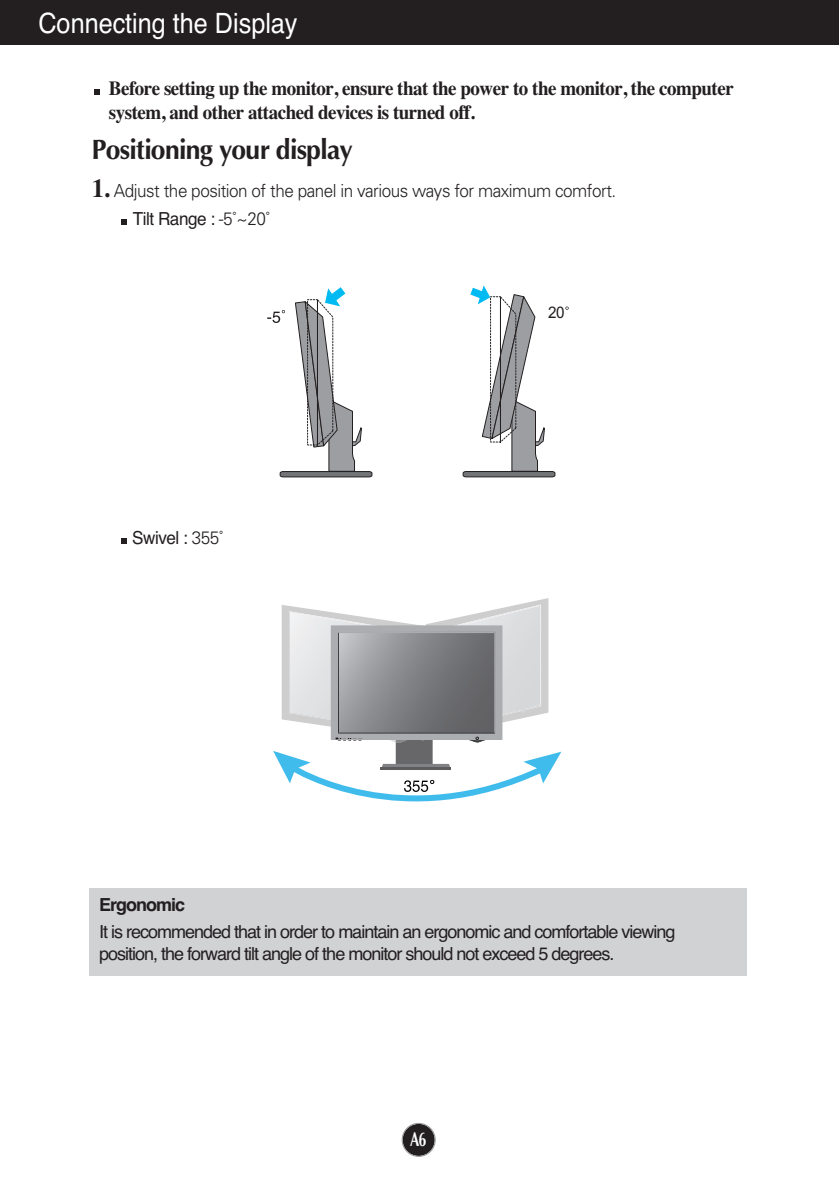
<style>
.page{position:relative;width:839px;height:1189px;background:#fff}
.page>*{position:absolute;margin:0;border:0;box-sizing:border-box;transform-origin:0 0}
.t1{font:700 28px "Optima";letter-spacing:-.03em;color:#231f20;scale:.95 1}
.t2{font:28px "Helvetica";color:#fff;scale:.9 1}
.t3{font:700 20px/24px "Times";letter-spacing:-.025em;color:#231f20;scale:.95 1}
.t4{font:700 20px "Optima";color:#fff;scale:.7 1}
.t5{font:18px/22px "Helvetica";letter-spacing:-.055em;color:#231f20}
.t6{font:300 18px "Univers";letter-spacing:-.03em;color:#231f20;scale:.95 1}
.t7{font:18px "Helvetica";letter-spacing:-.03em;color:#231f20;scale:.95 1}
.t8{font:18px "Helvetica";letter-spacing:-.055em;color:#231f20;scale:.95 1}
.t9{font:700 18px "Helvetica";letter-spacing:-.055em;color:#231f20}
.t10{font:16px "Arial";color:#231f20;scale:.95 1}
.s1{font-family:"Times";font-weight:700;font-size:26px}
.s2{font-family:"Univers";font-weight:300}
</style>
<div class="page">
<div style="left:402px;top:1124px;width:32px;height:32px;background:#231f20;border-radius:50%"></div>
<div style="left:402px;top:1123px;width:34px;height:34px;border:1px solid #939598;border-radius:50%"></div>
<div style="left:0;top:0;width:839px;height:45px;background:#231f20"></div>
<svg style="left:267px;top:287px;width:105px;height:190px"></svg>
<svg style="left:462px;top:285px;width:93px;height:192px"></svg>
<svg style="left:121px;top:219px;width:6px;height:6px"></svg>
<svg style="left:94px;top:89px;width:5px;height:6px"></svg>
<div style="left:89px;top:887px;width:658px;height:88px;background:#d1d2d4"></div>
<svg style="left:121px;top:538px;width:5px;height:5px"></svg>
<svg style="left:273px;top:598px;width:288px;height:203px"></svg>
<h1 class="t2" style="left:38px;top:13px;width:289px">Connecting the Display</h1>
<p class="t3" style="left:109px;top:78px;width:659px">Before setting up the monitor, ensure that the power to the monitor, the computer system, and other attached devices is turned off.</p>
<h1 class="t1" style="left:92px;top:138px;width:276px">Positioning your display</h1>
<p class="t6" style="left:92px;top:184px;width:553px"><span class="s1">1.</span> Adjust the position of the panel in various ways for maximum comfort.</p>
<p class="t7" style="left:133px;top:212px;width:146px">Tilt Range : <span class="s2">-5˚~20˚</span></p>
<p class="t8" style="left:132px;top:530px;width:98px">Swivel : <span class="s2">355˚</span></p>
<p class="t10" style="left:548px;top:306px;width:19px">20</p>
<p class="t9" style="left:99px;top:898px;width:88px">Ergonomic</p>
<p class="t5" style="left:99px;top:923px;width:578px">It is recommended that in order to maintain an ergonomic and comfortable viewing position, the forward tilt angle of the monitor should not exceed 5 degrees.</p>
<p class="t4" style="left:410px;top:1131px;width:25px">A6</p>
</div>
